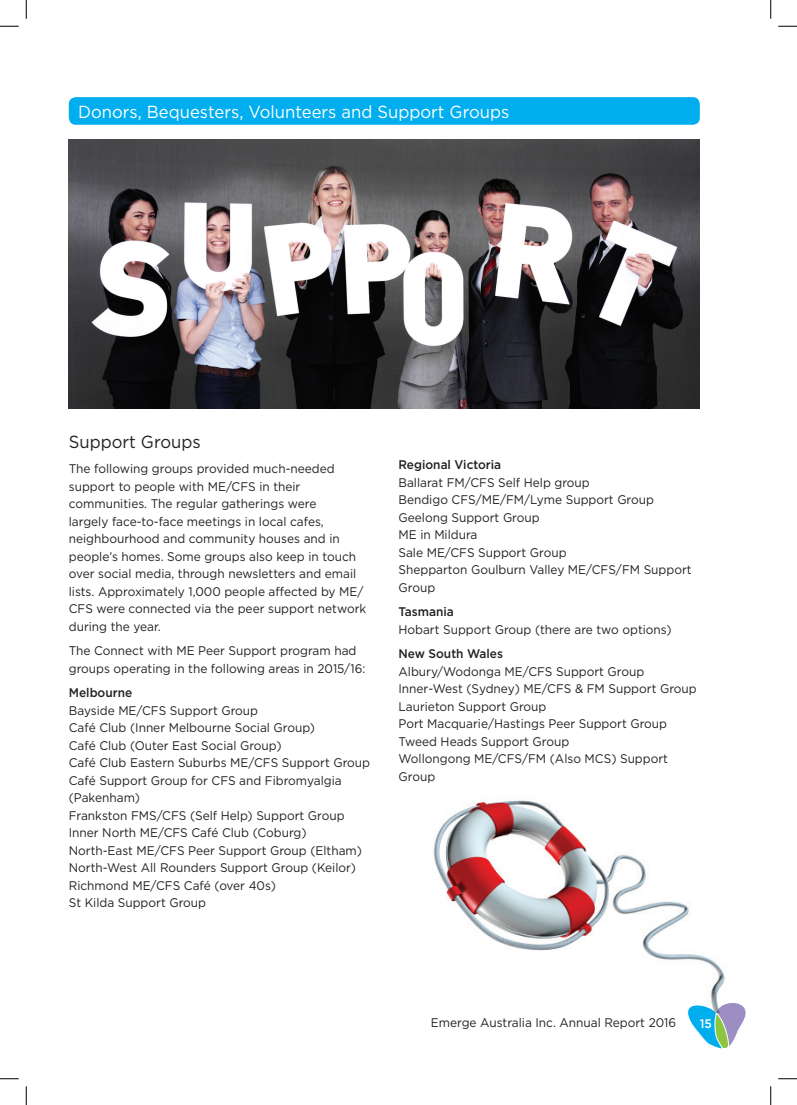
<style>
.page{position:relative;width:797px;height:1105px;background:#fff}
.page>*{position:absolute;margin:0;border:0;box-sizing:border-box;transform-origin:0 0}
.t1{font:17.5px "Gotham";color:#fff;scale:.95 1}
.t2{font:17.5px "Gotham";color:#231f20;scale:.95 1}
.t3{font:12.5px/17.5px "Gotham";color:#231f20;scale:.95 1}
.t4{font:500 12.5px "Gotham";color:#231f20;scale:.95 1}
.t5{font:500 12.5px "Gotham";color:#fff;scale:.95 1}
</style>
<div class="page">
<svg style="left:687px;top:1003px;width:59px;height:46px"></svg>
<img style="left:433px;top:800px;width:296px;height:212px">
<div style="left:69px;top:97px;width:630px;height:28px;background:#00aeef;border-radius:7px"></div>
<img style="left:69px;top:140px;width:630px;height:269px">
<svg style="left:0;top:25px;width:19px;height:2px"></svg>
<svg style="left:778px;top:25px;width:19px;height:2px"></svg>
<svg style="left:0;top:1078px;width:19px;height:1px"></svg>
<svg style="left:778px;top:1078px;width:19px;height:1px"></svg>
<svg style="left:25px;top:0;width:2px;height:19px"></svg>
<svg style="left:25px;top:1086px;width:2px;height:19px"></svg>
<svg style="left:770px;top:0;width:1px;height:19px"></svg>
<svg style="left:770px;top:1086px;width:1px;height:19px"></svg>
<h1 class="t1" style="left:78px;top:102px;width:455px">Donors, Bequesters, Volunteers and Support Groups</h1>
<h1 class="t2" style="left:69px;top:432px;width:140px">Support Groups</h1>
<p class="t3" style="left:69px;top:460px;width:314px">The following groups provided much-needed support to people with ME/CFS in their communities. The regular gatherings were<br>largely face-to-face meetings in local cafes, neighbourhood and community houses and in people’s homes. Some groups also keep in touch over social media, through newsletters and email lists. Approximately 1,000 people affected by ME/ CFS were connected via the peer support network during the year.</p>
<p class="t3" style="left:69px;top:642px;width:314px">The Connect with ME Peer Support program had groups operating in the following areas in 2015/16:</p>
<p class="t4" style="left:69px;top:686px;width:68px">Melbourne</p>
<p class="t3" style="left:69px;top:701px;width:319px">Bayside ME/CFS Support Group<br>Café Club (Inner Melbourne Social Group)<br>Café Club (Outer East Social Group)<br>Café Club Eastern Suburbs ME/CFS Support Group Café Support Group for CFS and Fibromyalgia (Pakenham)<br>Frankston FMS/CFS (Self Help) Support Group Inner North ME/CFS Café Club (Coburg)<br>North-East ME/CFS Peer Support Group (Eltham)<br>North-West All Rounders Support Group (Keilor)<br>Richmond ME/CFS Café (over 40s)<br>St Kilda Support Group</p>
<p class="t4" style="left:398px;top:457px;width:110px">Regional Victoria</p>
<p class="t3" style="left:398px;top:473px;width:310px">Ballarat FM/CFS Self Help group<br>Bendigo CFS/ME/FM/Lyme Support Group<br>Geelong Support Group<br>ME in Mildura<br>Sale ME/CFS Support Group<br>Shepparton Goulburn Valley ME/CFS/FM Support<br>Group</p>
<p class="t4" style="left:398px;top:605px;width:60px">Tasmania</p>
<p class="t3" style="left:398px;top:620px;width:289px">Hobart Support Group (there are two options)</p>
<p class="t4" style="left:398px;top:647px;width:112px">New South Wales</p>
<p class="t3" style="left:398px;top:662px;width:315px">Albury/Wodonga ME/CFS Support Group<br>Inner-West (Sydney) ME/CFS &amp; FM Support Group<br>Laurieton Support Group<br>Port Macquarie/Hastings Peer Support Group<br>Tweed Heads Support Group<br>Wollongong ME/CFS/FM (Also MCS) Support<br>Group</p>
<p class="t3" style="left:431px;top:1014px;width:260px">Emerge Australia Inc. Annual Report 2016</p>
<p class="t5" style="left:699px;top:1016px;width:14px">15</p>
</div>
